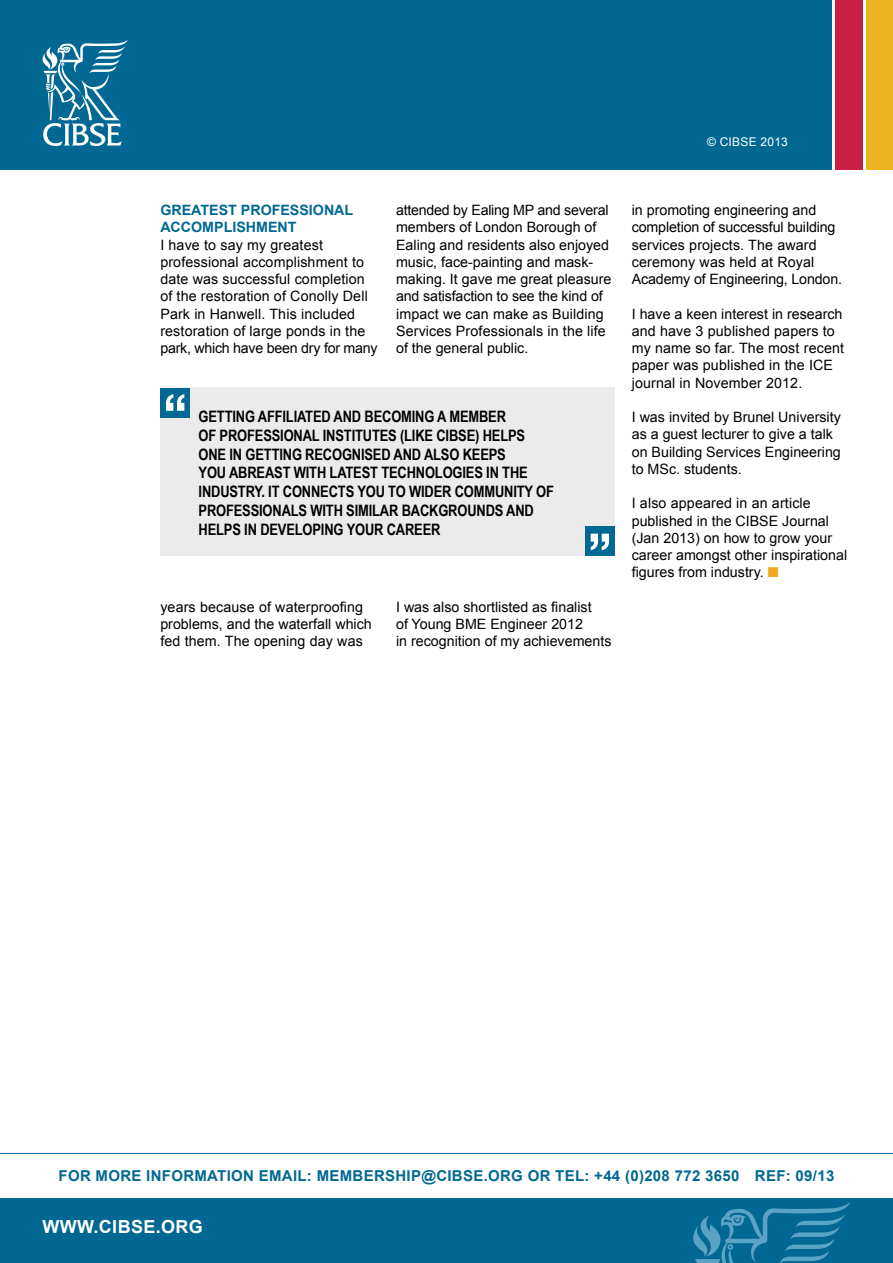
<style>
.page{position:relative;width:893px;height:1263px;background:#fff}
.page>*{position:absolute;margin:0;border:0;box-sizing:border-box;transform-origin:0 0}
.t1{font:700 18px "Arial";letter-spacing:.02em;color:#fff}
.t2{font:700 15.75px/18.8px "Arial Narrow";letter-spacing:-.01em;color:#000}
.t3{font:700 15px "Arial";letter-spacing:.02em;color:#006892}
.t4{font:14.25px/17.2px "Arial";color:#000}
.t5{font:700 14.25px/17.2px "Arial";color:#006892}
.t6{font:12px "Arial";letter-spacing:.02em;color:#fff}
.s1{color:#f1aa1e}
</style>
<div class="page">
<div style="left:0;top:1198px;width:893px;height:65px;background:#006892"></div>
<svg style="left:693px;top:1202px;width:157px;height:61px"></svg>
<div style="left:0;top:0;width:832px;height:170px;background:#006892"></div>
<svg style="left:42px;top:40px;width:86px;height:106px"></svg>
<div style="left:835px;top:0;width:28px;height:170px;background:#c81f43"></div>
<div style="left:866px;top:0;width:27px;height:170px;background:#ecb21f"></div>
<hr style="left:0;top:1153px;width:893px;height:1px;background:#006892">
<div style="left:160px;top:388px;width:455px;height:168px;background:#ebebec"></div>
<div style="left:160px;top:388px;width:30px;height:29px;background:#006892"></div>
<svg style="left:166px;top:394px;width:18px;height:17px"></svg>
<div style="left:585px;top:526px;width:30px;height:30px;background:#006892"></div>
<svg style="left:591px;top:534px;width:18px;height:16px"></svg>
<p class="t6" style="left:707px;top:134px;width:82px">© CIBSE 2013</p>
<p class="t5" style="left:160px;top:202px;width:194px">GREATEST PROFESSIONAL<br>ACCOMPLISHMENT</p>
<p class="t4" style="left:160px;top:236px;width:219px">I have to say my greatest professional accomplishment to date was successful completion of the restoration of Conolly Dell<br>Park in Hanwell. This included restoration of large ponds in the park, which have been dry for many</p>
<p class="t4" style="left:396px;top:202px;width:217px">attended by Ealing MP and several members of London Borough of<br>Ealing and residents also enjoyed music, face-painting and mask&shy;making. It gave me great pleasure and satisfaction to see the kind of impact we can make as Building<br>Services Professionals in the life of the general public.</p>
<p class="t2" style="left:199px;top:406px;width:357px">GETTING AFFILIATED AND BECOMING A MEMBER<br>OF PROFESSIONAL INSTITUTES (LIKE CIBSE) HELPS ONE IN GETTING RECOGNISED AND ALSO KEEPS<br>YOU ABREAST WITH LATEST TECHNOLOGIES IN THE INDUSTRY. IT CONNECTS YOU TO WIDER COMMUNITY OF PROFESSIONALS WITH SIMILAR BACKGROUNDS AND HELPS IN DEVELOPING YOUR CAREER</p>
<p class="t4" style="left:160px;top:598px;width:213px">years because of waterproofing problems, and the waterfall which fed them. The opening day was</p>
<p class="t4" style="left:396px;top:598px;width:217px">I was also shortlisted as finalist<br>of Young BME Engineer 2012<br>in recognition of my achievements</p>
<p class="t4" style="left:632px;top:202px;width:212px">in promoting engineering and completion of successful building services projects. The award ceremony was held at Royal<br>Academy of Engineering, London.</p>
<p class="t4" style="left:632px;top:305px;width:214px">I have a keen interest in research and have 3 published papers to my name so far. The most recent paper was published in the ICE journal in November 2012.</p>
<p class="t4" style="left:632px;top:409px;width:211px">I was invited by Brunel University as a guest lecturer to give a talk on Building Services Engineering to MSc. students.</p>
<p class="t4" style="left:632px;top:495px;width:217px">I also appeared in an article published in the CIBSE Journal (Jan 2013) on how to grow your career amongst other inspirational figures from industry. <span class="s1">■</span></p>
<p class="t3" style="left:59px;top:1166px;width:777px">FOR MORE INFORMATION EMAIL: MEMBERSHIP@CIBSE.ORG OR TEL: +44 (0)208 772 3650 REF: 09/13</p>
<p class="t1" style="left:43px;top:1214px;width:162px">WWW.CIBSE.ORG</p>
</div>
